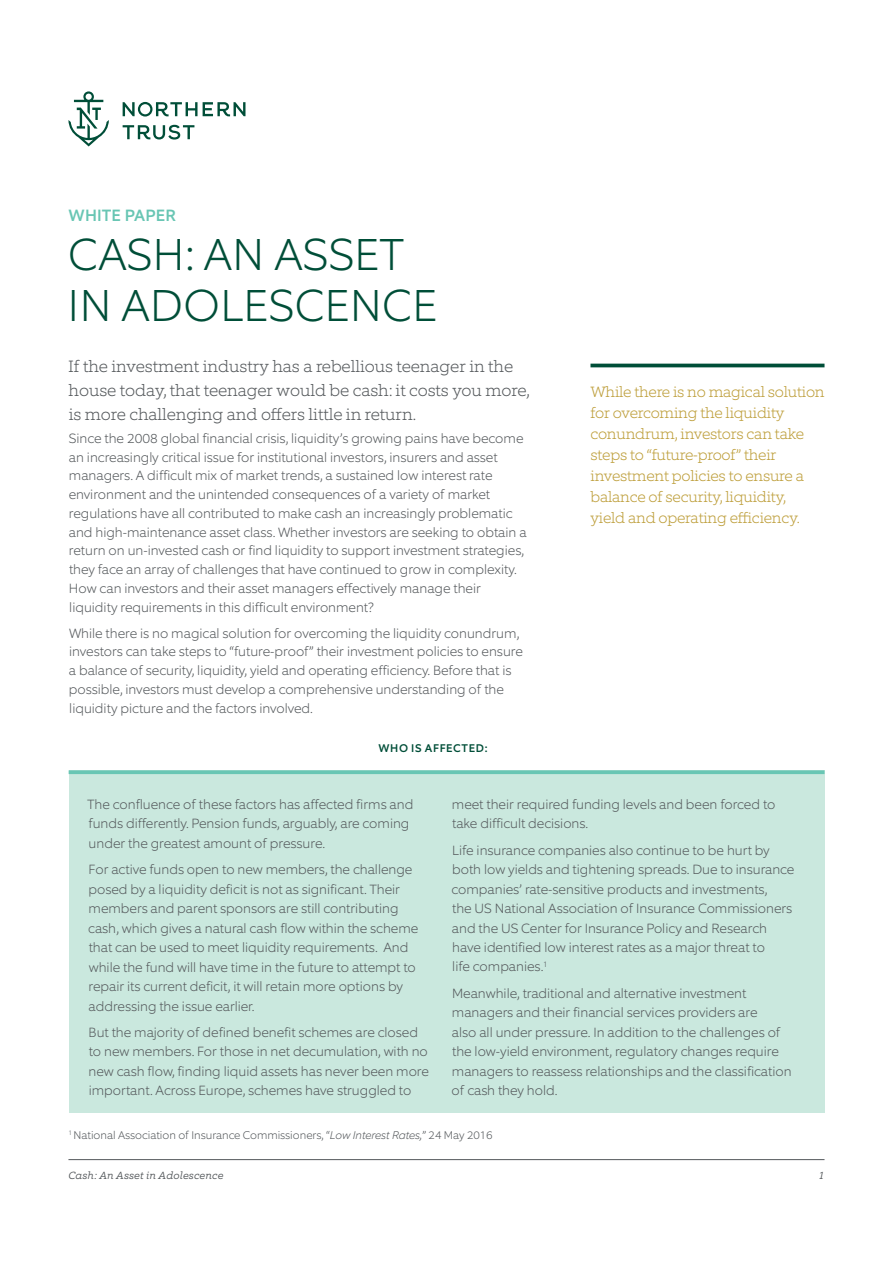
<style>
.page{position:relative;width:893px;height:1263px;background:#fff}
.page>*{position:absolute;margin:0;border:0;box-sizing:border-box;transform-origin:0 0}
.t1{font:200 45px/51px "Equip";letter-spacing:.01em;color:#004e38}
.t2{font:200 16.5px/24px "Equip Slab";letter-spacing:-.005em;color:#53575a}
.t3{font:500 16.5px "Equip";letter-spacing:.01em;color:#69c6b4}
.t4{font:200 15px/21px "Equip Slab";letter-spacing:-.015em;color:#bc9c36}
.t5{font:200 13.5px/19.5px "Equip";color:#53575a}
.t6{font:200 11.25px "Equip";color:#53575a}
.t7{font:500 11.25px "Equip";letter-spacing:.055em;color:#004e38}
.t8{font:italic 300 10.5px "Equip Slab";letter-spacing:.02em;color:#53575a}
.s1{font-style:italic}
</style>
<div class="page">
<hr style="left:68px;top:1159px;width:756px;height:1px;background:#53575a">
<svg style="left:123px;top:102px;width:122px;height:38px"></svg>
<svg style="left:68px;top:91px;width:41px;height:55px"></svg>
<hr style="left:590px;top:364px;width:234px;height:3px;background:#004e38">
<div style="left:69px;top:770px;width:755px;height:343px;background:#cae8de"></div>
<svg style="left:69px;top:770px;width:755px;height:4px;background:#71c8b7"></svg>
<p class="t3" style="left:69px;top:205px;width:109px">WHITE PAPER</p>
<h1 class="t1" style="left:68px;top:228px;width:371px">CASH: AN ASSET<br>IN ADOLESCENCE</h1>
<p class="t2" style="left:69px;top:354px;width:462px">If the investment industry has a rebellious teenager in the house today, that teenager would be cash: it costs you more, is more challenging and offers little in return.</p>
<p class="t5" style="left:69px;top:429px;width:459px;line-height:18.8px">Since the 2008 global financial crisis, liquidity’s growing pains have become an increasingly critical issue for institutional investors, insurers and asset managers. A difficult mix of market trends, a sustained low interest rate environment and the unintended consequences of a variety of market regulations have all contributed to make cash an increasingly problematic and high-maintenance asset class. Whether investors are seeking to obtain a return on un-invested cash or find liquidity to support investment strategies, they face an array of challenges that have continued to grow in complexity.<br>How can investors and their asset managers effectively manage their liquidity requirements in this difficult environment?</p>
<p class="t5" style="left:69px;top:623px;width:455px;line-height:18.9px">While there is no magical solution for overcoming the liquidity conundrum, investors can take steps to “future-proof” their investment policies to ensure a balance of security, liquidity, yield and operating efficiency. Before that is possible, investors must develop a comprehensive understanding of the liquidity picture and the factors involved.</p>
<p class="t7" style="left:379px;top:741px;width:110px">WHO IS AFFECTED:</p>
<p class="t4" style="left:590px;top:381px;width:236px">While there is no magical solution for overcoming the liquidity conundrum, investors can take steps to “future-proof” their investment policies to ensure a balance of security, liquidity,<br>yield and operating efficiency.</p>
<p class="t5" style="left:87px;top:794px;width:328px">The confluence of these factors has affected firms and funds differently. Pension funds, arguably, are coming under the greatest amount of pressure.</p>
<p class="t5" style="left:88px;top:860px;width:332px">For active funds open to new members, the challenge posed by a liquidity deficit is not as significant. Their members and parent sponsors are still contributing cash, which gives a natural cash flow within the scheme that can be used to meet liquidity requirements. And while the fund will have time in the future to attempt to repair its current deficit, it will retain more options by addressing the issue earlier.</p>
<p class="t5" style="left:89px;top:1022px;width:342px">But the majority of defined benefit schemes are closed to new members. For those in net decumulation, with no new cash flow, finding liquid assets has never been more important. Across Europe, schemes have struggled to</p>
<p class="t5" style="left:452px;top:794px;width:325px">meet their required funding levels and been forced to take difficult decisions.</p>
<p class="t5" style="left:452px;top:840px;width:344px">Life insurance companies also continue to be hurt by both low yields and tightening spreads. Due to insurance companies’ rate-sensitive products and investments,<br>the US National Association of Insurance Commissioners and the US Center for Insurance Policy and Research have identified low interest rates as a major threat to<br>life companies.<sup>1</sup></p>
<p class="t5" style="left:452px;top:983px;width:342px">Meanwhile, traditional and alternative investment managers and their financial services providers are<br>also all under pressure. In addition to the challenges of the low-yield environment, regulatory changes require managers to reassess relationships and the classification of cash they hold.</p>
<p class="t6" style="left:68px;top:1128px;width:426px"><sup>1</sup> National Association of Insurance Commissioners, “<span class="s1">Low Interest Rates,</span>” 24 May 2016</p>
<p class="t8" style="left:68px;top:1169px;width:156px">Cash: An Asset in Adolescence</p>
<p class="t8" style="left:818px;top:1169px;width:7px">1</p>
</div>
